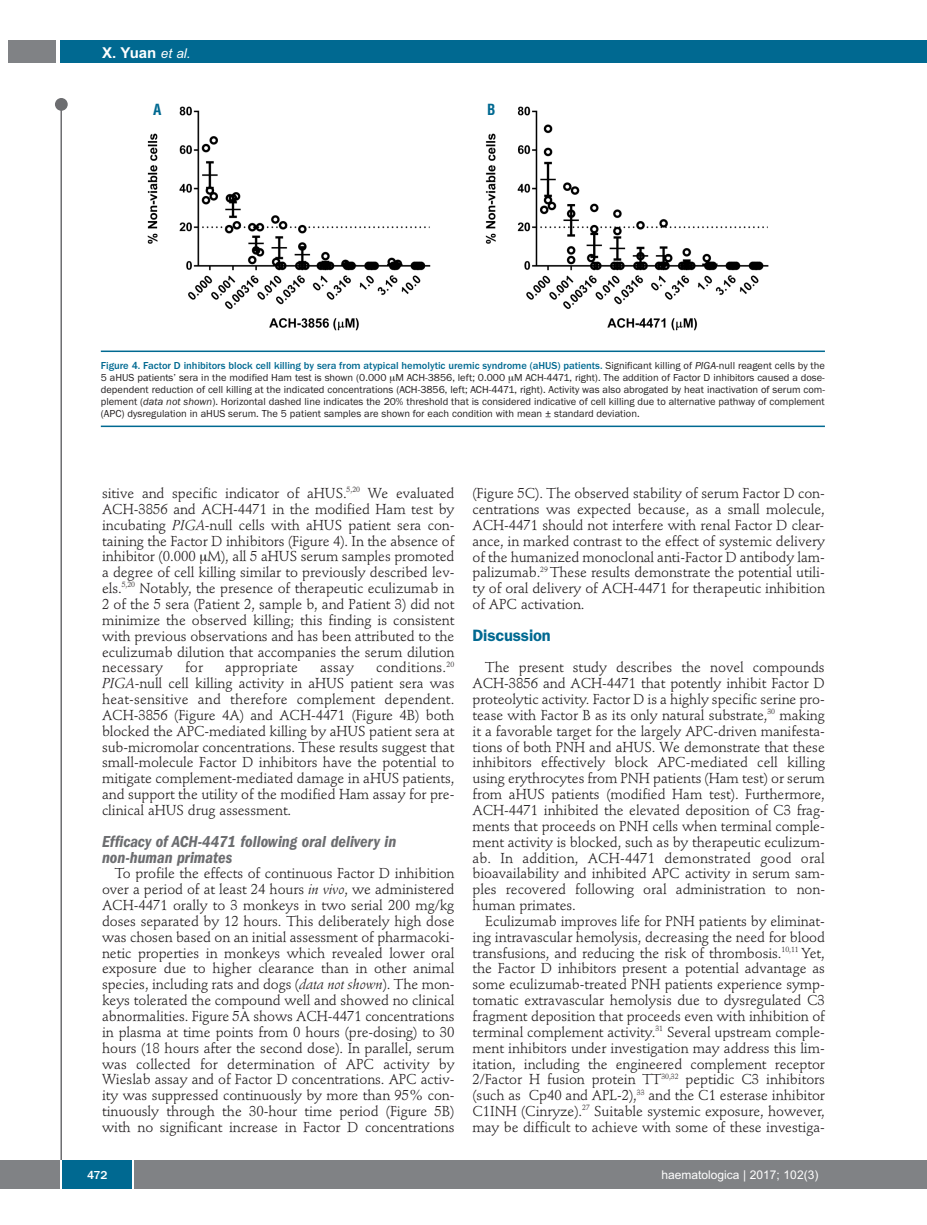
<style>
.page{position:relative;width:927px;height:1225px;background:#fff}
.page>*{position:absolute;margin:0;border:0;box-sizing:border-box;transform-origin:0 0}
.t1{font:italic 600 condensed 16.5px/15.9px "Franklin Gothic";color:#6c6d70}
.t2{font:600 16.5px "Franklin Gothic";letter-spacing:-.01em;color:#006991}
.t3{font:700 15px "Arial";color:#fff}
.t4{font:700 condensed 15px "Helvetica";color:#006991}
.t5{font:14.25px/15.9px "Stempel Schneidler";letter-spacing:-.005em;color:#231f20;text-align:justify}
.t6{font:14.25px "Stempel Schneidler";letter-spacing:.015em;color:#231f20}
.t7{font:12px "Arial";color:#fff}
.t8{font:500 12px "Franklin Gothic";color:#fff}
.t9{font:10.5px/12px "Franklin Gothic";color:#231f20;text-align:justify}
.s1{font-weight:400;font-style:italic;font-size:13.5px}
.s2{font-weight:500;color:#006991}
.s3{font-style:italic}
</style>
<div class="page">
<div style="left:911px;top:40px;width:16px;height:22px;background:#006991"></div>
<div style="left:910px;top:1160px;width:17px;height:28px;background:#808285"></div>
<div style="left:55px;top:98px;width:13px;height:13px;background:#6c6d70;border-radius:50%"></div>
<hr style="left:60px;top:101px;width:2px;height:1061px;background:#6c6d70">
<div style="left:60px;top:40px;width:852px;height:22px;background:#006991"></div>
<div style="left:9px;top:40px;width:47px;height:22px;background:#808285"></div>
<div style="left:0;top:1160px;width:911px;height:28px;background:#808285"></div>
<div style="left:62px;top:1160px;width:71px;height:28px;background:#006991"></div>
<hr style="left:60px;top:1160px;width:2px;height:28px;background:#fff">
<svg style="left:133px;top:1160px;width:1px;height:28px"></svg>
<img style="left:147px;top:106px;width:622px;height:225px">
<hr style="left:101px;top:350px;width:724px;height:2px;background:#006991">
<hr style="left:101px;top:425px;width:724px;height:2px;background:#006991">
<p class="t3" style="left:102px;top:44px;width:90px">X. Yuan <span class="s1">et al.</span></p>
<p class="t4" style="left:153px;top:101px;width:10px">A</p>
<p class="t4" style="left:487px;top:101px;width:10px">B</p>
<p class="t9" style="left:101px;top:359px;width:726px"><span class="s2">Figure 4. Factor D inhibitors block cell killing by sera from atypical hemolytic uremic syndrome (aHUS) patients.</span> Significant killing of <span class="s3">PIGA</span>-null reagent cells by the 5 aHUS patients’ sera in the modified Ham test is shown (0.000 M ACH-3856, left; 0.000 M ACH-4471, right). The addition of Factor D inhibitors caused a dose&shy;dependent reduction of cell killing at the indicated concentrations (ACH-3856, left; ACH-4471, right). Activity was also abrogated by heat inactivation of serum com&shy;plement (<span class="s3">data not shown</span>). Horizontal dashed line indicates the 20% threshold that is considered indicative of cell killing due to alternative pathway of complement (APC) dysregulation in aHUS serum. The 5 patient samples are shown for each condition with mean ± standard deviation.</p>
<p class="t5" style="left:102px;top:486px;width:354px">sitive and specific indicator of aHUS.<sup>5,20</sup> We evaluated ACH-3856 and ACH-4471 in the modified Ham test by incubating <span class="s3">PIGA</span>-null cells with aHUS patient sera con&shy;taining the Factor D inhibitors (Figure 4). In the absence of inhibitor (0.000 M), all 5 aHUS serum samples promoted a degree of cell killing similar to previously described lev&shy;els.<sup>5,20</sup> Notably, the presence of therapeutic eculizumab in 2 of the 5 sera (Patient 2, sample b, and Patient 3) did not minimize the observed killing; this finding is consistent with previous observations and has been attributed to the eculizumab dilution that accompanies the serum dilution necessary</p>
<p class="t5" style="left:102px;top:661px;width:354px;text-indent:274px">conditions.<sup>20<br></sup><span class="s3">PIGA</span>-null cell killing activity in aHUS patient sera was heat-sensitive and therefore complement dependent.<br>ACH-3856 (Figure 4A) and ACH-4471 (Figure 4B) both blocked the APC-mediated killing by aHUS patient sera at sub-micromolar concentrations. These results suggest that small-molecule Factor D inhibitors have the potential to mitigate complement-mediated damage in aHUS patients, and support the utility of the modified Ham assay for pre&shy;clinical aHUS drug assessment.</p>
<p class="t1" style="left:102px;top:834px;width:296px">Efficacy of ACH-4471 following oral delivery in non-human primates</p>
<p class="t5" style="left:102px;top:867px;width:354px;text-indent:13px">To profile the effects of continuous Factor D inhibition over a period of at least 24 hours <span class="s3">in vivo</span>, we administered ACH-4471 orally to 3 monkeys in two serial 200 mg/kg doses separated by 12 hours. This deliberately high dose was chosen based on an initial assessment of pharmacoki&shy;netic properties in monkeys which revealed lower oral exposure due to higher clearance than in other animal species, including rats and dogs (<span class="s3">data not shown</span>). The mon&shy;keys tolerated the compound well and showed no clinical abnormalities. Figure 5A shows ACH-4471 concentrations in plasma at time points from 0 hours (pre-dosing) to 30 hours (18 hours after the second dose). In parallel, serum was collected for determination of APC activity by Wieslab assay and of Factor D concentrations. APC activ&shy;ity was suppressed continuously by more than 95% con&shy;tinuously through the 30-hour time period (Figure 5B) with no significant increase in Factor D concentrations</p>
<p class="t5" style="left:185px;top:661px;width:20px">for</p>
<p class="t6" style="left:225px;top:661px;width:75px">appropriate</p>
<p class="t5" style="left:320px;top:661px;width:36px">assay</p>
<p class="t5" style="left:472px;top:487px;width:354px">(Figure 5C). The observed stability of serum Factor D con&shy;centrations was expected because, as a small molecule, ACH-4471 should not interfere with renal Factor D clear&shy;ance, in marked contrast to the effect of systemic delivery of the humanized monoclonal anti-Factor D antibody lam&shy;palizumab.<sup>29</sup> These results demonstrate the potential utili&shy;ty of oral delivery of ACH-4471 for therapeutic inhibition of APC activation.</p>
<p class="t2" style="left:472px;top:629px;width:80px">Discussion</p>
<p class="t5" style="left:472px;top:661px;width:354px;text-indent:13px">The present study describes the novel compounds ACH-3856 and ACH-4471 that potently inhibit Factor D proteolytic activity. Factor D is a highly specific serine pro&shy;tease with Factor B as its only natural substrate,<sup>30</sup> making it a favorable target for the largely APC-driven manifesta&shy;tions of both PNH and aHUS. We demonstrate that these inhibitors effectively block APC-mediated cell killing using erythrocytes from PNH patients (Ham test) or serum from aHUS patients (modified Ham test). Furthermore, ACH-4471 inhibited the elevated deposition of C3 frag&shy;ments that proceeds on PNH cells when terminal comple&shy;ment activity is blocked, such as by therapeutic eculizum&shy;ab. In addition, ACH-4471 demonstrated good oral bioavailability and inhibited APC activity in serum sam&shy;ples recovered following oral administration to non&shy;human primates.</p>
<p class="t5" style="left:472px;top:914px;width:354px;text-indent:13px">Eculizumab improves life for PNH patients by eliminat&shy;ing intravascular hemolysis, decreasing the need for blood transfusions, and reducing the risk of thrombosis.<sup>10,11</sup> Yet, the Factor D inhibitors present a potential advantage as some eculizumab-treated PNH patients experience symp&shy;tomatic extravascular hemolysis due to dysregulated C3 fragment deposition that proceeds even with inhibition of terminal complement activity.<sup>31</sup> Several upstream comple&shy;ment inhibitors under investigation may address this lim&shy;itation, including the engineered complement receptor 2/Factor H fusion protein TT<sup>30,32</sup> peptidic C3 inhibitors (such as Cp40 and APL-2),<sup>33</sup> and the C1 esterase inhibitor C1INH (Cinryze).<sup>27</sup> Suitable systemic exposure, however, may be difficult to achieve with some of these investiga-</p>
<p class="t8" style="left:87px;top:1167px;width:22px">472</p>
<p class="t7" style="left:661px;top:1167px;width:158px">haematologica | 2017; 102(3)</p>
</div>
